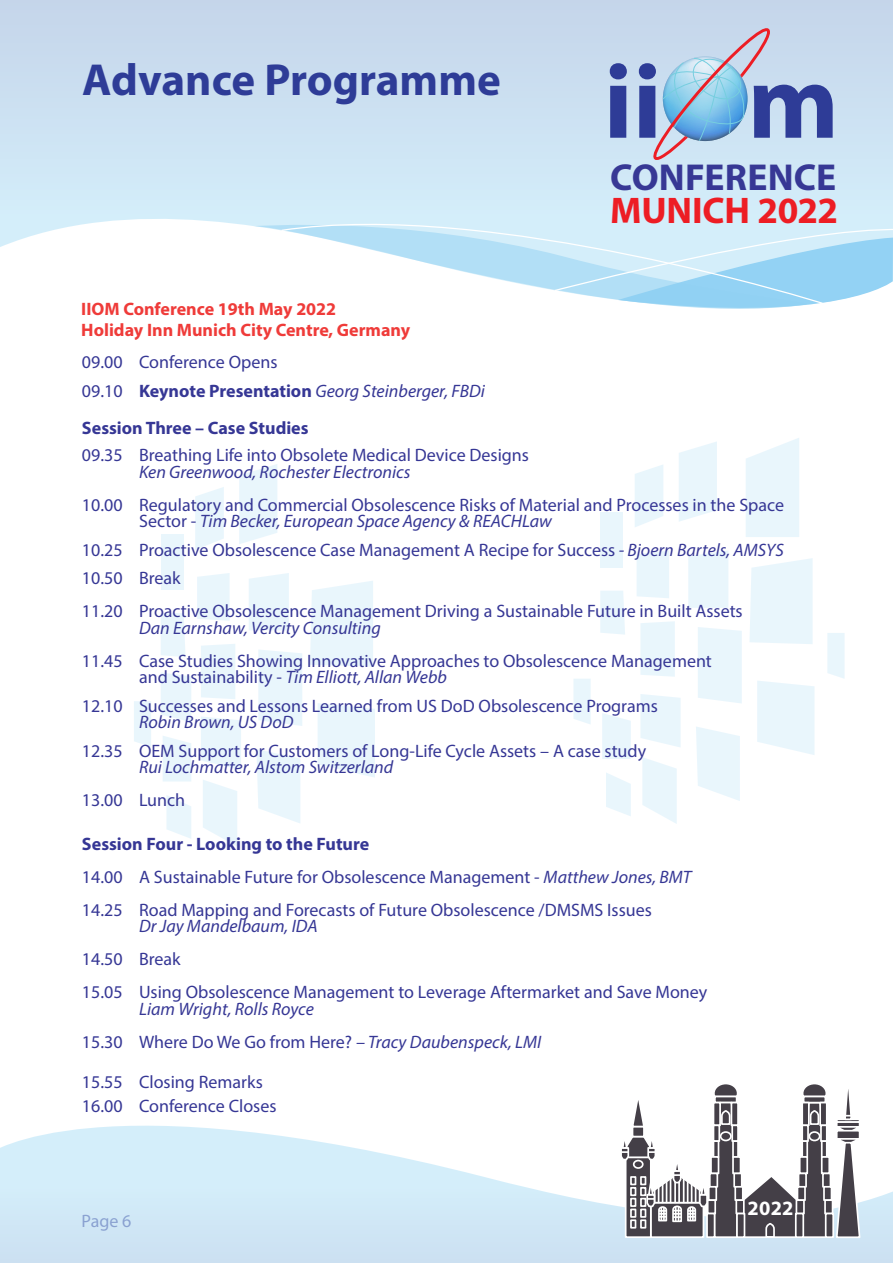
<style>
.page{position:relative;width:893px;height:1263px;background:#fff}
.page>*{position:absolute;margin:0;border:0;box-sizing:border-box;transform-origin:0 0}
.t1{font:700 106.2px "Myriad Pro";color:#2e3c97}
.t2{font:700 45px "Myriad Pro";color:#2e3c97}
.t3{font:700 37.65px "Myriad Pro";letter-spacing:.005em;color:#373895}
.t4{font:700 37.2px "Myriad Pro";letter-spacing:-.01em;color:#ed1d24}
.t5{font:700 20.4px "Myriad Pro";color:#fff}
.t6{font:18px/33px "Myriad Pro";color:#363795}
.t7{font:italic 18px/33px "Myriad Pro";color:#363795}
.t8{font:700 18px/21.6px "Myriad Pro";color:#ef3b39}
.t9{font:700 18px "Myriad Pro";color:#363795}
.t10{font:18px "Myriad Pro";color:rgb(54 55 149/.5)}
.s1{font-weight:700}
.s2{font-style:italic}
.s3{font-style:normal}
</style>
<div class="page">
<svg style="left:827px;top:633px;width:18px;height:46px"></svg>
<svg style="left:746px;top:438px;width:53px;height:99px;background:#ebf6fc"></svg>
<svg style="left:749px;top:558px;width:64px;height:86px;background:#ebf6fc"></svg>
<svg style="left:757px;top:681px;width:57px;height:74px;background:#ebf7fc"></svg>
<div style="left:698px;top:627px;width:44px;height:76px;background:#e9f6fc"></div>
<div style="left:688px;top:551px;width:40px;height:57px;background:#e9f6fc"></div>
<svg style="left:679px;top:442px;width:38px;height:80px;background:#ecf7fc"></svg>
<svg style="left:696px;top:727px;width:44px;height:74px"></svg>
<svg style="left:635px;top:465px;width:28px;height:62px"></svg>
<div style="left:637px;top:551px;width:32px;height:47px;background:#e9f6fc"></div>
<svg style="left:640px;top:621px;width:35px;height:56px;background:#eaf6fc"></svg>
<svg style="left:640px;top:694px;width:41px;height:53px"></svg>
<svg style="left:642px;top:757px;width:35px;height:67px"></svg>
<div style="left:600px;top:512px;width:23px;height:56px;background:#e9f6fc"></div>
<svg style="left:600px;top:591px;width:25px;height:44px"></svg>
<svg style="left:602px;top:713px;width:29px;height:46px"></svg>
<svg style="left:606px;top:773px;width:25px;height:43px"></svg>
<svg style="left:573px;top:679px;width:18px;height:45px"></svg>
<svg style="left:310px;top:581px;width:63px;height:86px;background:#eaf6fc"></svg>
<svg style="left:318px;top:703px;width:57px;height:75px;background:#ebf7fc"></svg>
<div style="left:258px;top:650px;width:44px;height:76px;background:#e9f6fc"></div>
<div style="left:249px;top:573px;width:40px;height:57px;background:#e9f6fc"></div>
<svg style="left:239px;top:464px;width:38px;height:80px;background:#ecf7fc"></svg>
<svg style="left:256px;top:749px;width:44px;height:74px"></svg>
<svg style="left:195px;top:487px;width:29px;height:63px"></svg>
<svg style="left:197px;top:573px;width:33px;height:48px;background:#eaf6fc"></svg>
<div style="left:201px;top:644px;width:34px;height:55px;background:#e9f6fc"></div>
<svg style="left:201px;top:716px;width:40px;height:54px;background:#ebf7fc"></svg>
<svg style="left:203px;top:780px;width:34px;height:66px"></svg>
<div style="left:161px;top:535px;width:23px;height:55px;background:#e9f6fc"></div>
<svg style="left:161px;top:613px;width:25px;height:44px"></svg>
<svg style="left:161px;top:673px;width:30px;height:49px"></svg>
<svg style="left:163px;top:736px;width:28px;height:45px"></svg>
<svg style="left:166px;top:795px;width:25px;height:44px"></svg>
<svg style="left:134px;top:701px;width:17px;height:46px"></svg>
<svg style="left:0;top:0;width:893px;height:247px;background:#cde1f1"></svg>
<svg style="left:254px;top:225px;width:27px;height:22px"></svg>
<svg style="left:654px;top:226px;width:239px;height:83px"></svg>
<svg style="left:281px;top:199px;width:542px;height:105px"></svg>
<svg style="left:0;top:1126px;width:893px;height:137px"></svg>
<svg style="left:828px;top:1156px;width:2px;height:16px"></svg>
<svg style="left:828px;top:1172px;width:3px;height:14px"></svg>
<div style="left:823px;top:1186px;width:9px;height:15px;background:#443f47;border:2px solid #fff"></div>
<div style="left:824px;top:1199px;width:9px;height:15px;background:#443f47;border:2px solid #fff"></div>
<div style="left:825px;top:1213px;width:9px;height:25px;background:#443f47;border:2px solid #fff"></div>
<svg style="left:619px;top:1084px;width:209px;height:155px"></svg>
<svg style="left:834px;top:1089px;width:33px;height:150px"></svg>
<svg style="left:651px;top:22px;width:120px;height:143px;background:#b5cce3"></svg>
<h2 class="t2" style="left:82px;top:50px;width:420px">Advance Programme</h2>
<p class="t8" style="left:81px;top:297px;width:330px">IIOM Conference 19th May 2022<br>Holiday Inn Munich City Centre, Germany</p>
<h1 class="t1" style="left:604px;top:33px;width:237px">ii m</h1>
<h3 class="t3" style="left:610px;top:153px;width:228px">CONFERENCE</h3>
<h3 class="t4" style="left:610px;top:186px;width:229px">MUNICH 2022</h3>
<p class="t6" style="left:82px;top:348px;width:405px;line-height:28.5px">09.00 Conference Opens<br>09.10 <span class="s1">Keynote Presentation</span> <span class="s2">Georg Steinberger, FBDi</span></p>
<p class="t9" style="left:82px;top:416px;width:228px">Session Three – Case Studies</p>
<p class="t6" style="left:82px;top:438px;width:449px">09.35 Breathing Life into Obsolete Medical Device Designs</p>
<p class="t7" style="left:139px;top:455px;width:273px">Ken Greenwood, Rochester Electronics</p>
<p class="t6" style="left:139px;top:496px;width:647px;line-height:16.5px;text-indent:-57px">10.00 Regulatory and Commercial Obsolescence Risks of Material and Processes in the Space<br>Sector - <span class="s2">Tim Becker, European Space Agency &amp; REACHLaw</span></p>
<p class="t6" style="left:82px;top:535px;width:703px;line-height:28.5px">10.25 Proactive Obsolescence Case Management A Recipe for Success <span class="s2">- Bjoern Bartels, AMSYS<br></span>10.50 Break</p>
<p class="t6" style="left:82px;top:594px;width:662px">11.20 Proactive Obsolescence Management Driving a Sustainable Future in Built Assets</p>
<p class="t7" style="left:139px;top:611px;width:243px">Dan Earnshaw, Vercity Consulting</p>
<p class="t6" style="left:139px;top:652px;width:574px;line-height:16.5px;text-indent:-57px">11.45 Case Studies Showing Innovative Approaches to Obsolescence Management and Sustainability - <span class="s2">Tim Elliott, Allan Webb</span></p>
<p class="t6" style="left:82px;top:689px;width:577px">12.10 Successes and Lessons Learned from US DoD Obsolescence Programs</p>
<p class="t7" style="left:139px;top:705px;width:156px">Robin Brown, US DoD</p>
<p class="t6" style="left:82px;top:734px;width:566px">12.35 OEM Support for Customers of Long-Life Cycle Assets – A case study</p>
<p class="t7" style="left:139px;top:750px;width:256px">Rui Lochmatter, Alstom Switzerland</p>
<p class="t6" style="left:82px;top:783px;width:105px">13.00 Lunch</p>
<p class="t6" style="left:82px;top:827px;width:611px"><span class="s1">Session Four - Looking to the Future<br></span>14.00 A Sustainable Future for Obsolescence Management - <span class="s2">Matthew Jones, BMT<br></span>14.25 Road Mapping and Forecasts of Future Obsolescence /DMSMS Issues</p>
<p class="t7" style="left:139px;top:909px;width:180px">Dr Jay Mandelbaum, IDA</p>
<p class="t6" style="left:82px;top:942px;width:627px">14.50 Break<br>15.05 Using Obsolescence Management to Leverage Aftermarket and Save Money</p>
<p class="t7" style="left:82px;top:992px;width:461px;text-indent:57px">Liam Wright, Rolls Royce<br><span class="s3">15.30 Where Do We Go from Here?</span> – Tracy Daubenspeck, LMI</p>
<p class="t6" style="left:82px;top:1070px;width:196px;line-height:24px">15.55 Closing Remarks<br>16.00 Conference Closes</p>
<p class="t10" style="left:82px;top:1210px;width:51px">Page 6</p>
<p class="t5" style="left:747px;top:1194px;width:48px">2022</p>
</div>
